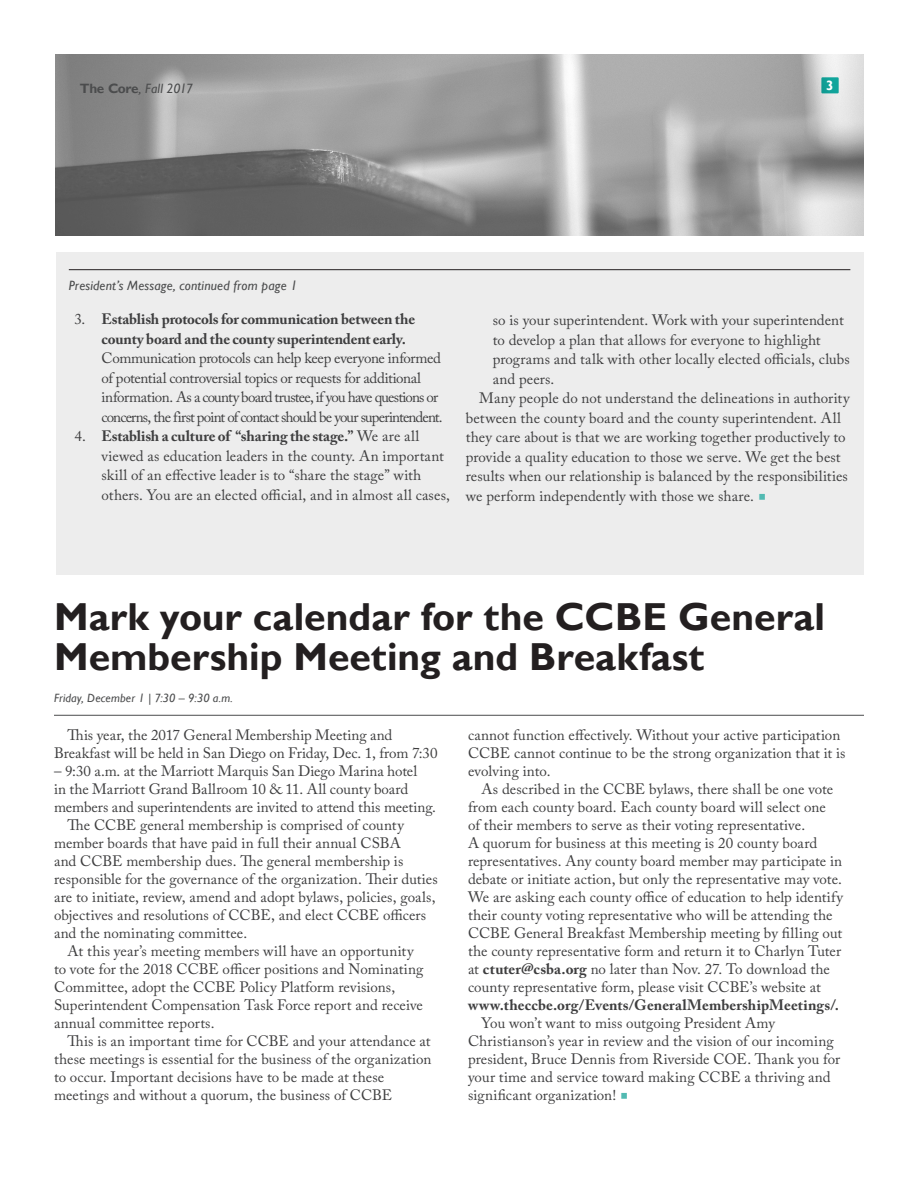
<style>
.page{position:relative;width:918px;height:1188px;background:#fff}
.page>*{position:absolute;margin:0;border:0;box-sizing:border-box;transform-origin:0 0}
.Header_26_pt{font:700 39px/40.5px "Gill Sans";color:#231f20}
.BODY{font:15px/18px "Adobe Caslon Pro";letter-spacing:.005em;color:#3e3e3f}
.BODY-2{font:15px/19.5px "Adobe Caslon Pro";letter-spacing:-.035em;color:#3e3e3f}
.Continued_From{font:italic 13.5px "Gill Sans";letter-spacing:.01em;color:#4b4c4d}
.Events__dates{font:700 13.5px "Gill Sans";color:#fff}
.Cutline{font:italic 12px "Gill Sans";letter-spacing:.015em;color:#4b4c4d}
.s1{font-weight:700;font-style:normal}
.s2{font-weight:700}
.s3{color:#52bab2}
</style>
<div class="page">
<img style="left:55px;top:54px;width:809px;height:181px">
<div style="left:821px;top:77px;width:18px;height:16px;background:#11a399"></div>
<div style="left:56px;top:252px;width:808px;height:323px;background:#ededed"></div>
<hr style="left:69px;top:269px;width:781px;height:1px;background:#231f20">
<hr style="left:54px;top:715px;width:810px;height:1px;background:#4b4c4d">
<p class="Continued_From" style="left:80px;top:80px;width:115px"><span class="s1">The Core</span>, Fall 2017</p>
<p class="Events__dates" style="left:826px;top:77px;width:9px">3</p>
<p class="Continued_From" style="left:69px;top:278px;width:230px">President’s Message, continued from page 1</p>
<p class="BODY-2" style="left:102px;top:309px;width:343px;text-indent:-27px">3. <span class="s2">Establish protocols for communication between the county board and the county superintendent early.<br></span>Communication protocols can help keep everyone informed of potential controversial topics or requests for additional information. As a county board trustee, if you have questions or concerns, the first point of contact should be your superintendent.</p>
<p class="BODY" style="left:102px;top:426px;width:350px;line-height:19.5px;text-indent:-27px">4. <span class="s2">Establish a culture of “sharing the stage.”</span> We are all viewed as education leaders in the county. An important skill of an effective leader is to “share the stage” with others. You are an elected official, and in almost all cases,</p>
<p class="BODY" style="left:493px;top:311px;width:358px;line-height:19.5px">so is your superintendent. Work with your superintendent to develop a plan that allows for everyone to highlight programs and talk with other locally elected officials, clubs and peers.</p>
<p class="BODY" style="left:466px;top:389px;width:385px;line-height:19.5px;text-indent:14px">Many people do not understand the delineations in authority between the county board and the county superintendent. All they care about is that we are working together productively to provide a quality education to those we serve. We get the best results when our relationship is balanced by the responsibilities we perform independently with those we share. <span class="s3">▪</span></p>
<p class="Header_26_pt" style="left:54px;top:597px;width:773px">Mark your calendar for the CCBE General<br>Membership Meeting and Breakfast</p>
<p class="Cutline" style="left:54px;top:691px;width:180px">Friday, December 1 | 7:30 – 9:30 a.m.</p>
<p class="BODY" style="left:54px;top:726px;width:385px;text-indent:14px">This year, the 2017 General Membership Meeting and<br>Breakfast will be held in San Diego on Friday, Dec. 1, from 7:30</p>
<p class="BODY" style="left:54px;top:762px;width:384px">– 9:30 a.m. at the Marriott Marquis San Diego Marina hotel<br>in the Marriott Grand Ballroom 10 &amp; 11. All county board members and superintendents are invited to attend this meeting.</p>
<p class="BODY" style="left:54px;top:816px;width:385px;text-indent:14px">The CCBE general membership is comprised of county member boards that have paid in full their annual CSBA<br>and CCBE membership dues. The general membership is responsible for the governance of the organization. Their duties are to initiate, review, amend and adopt bylaws, policies, goals, objectives and resolutions of CCBE, and elect CCBE officers and the nominating committee.</p>
<p class="BODY" style="left:54px;top:942px;width:371px;text-indent:14px">At this year’s meeting members will have an opportunity to vote for the 2018 CCBE officer positions and Nominating Committee, adopt the CCBE Policy Platform revisions, Superintendent Compensation Task Force report and receive annual committee reports.</p>
<p class="BODY" style="left:54px;top:1032px;width:379px;text-indent:14px">This is an important time for CCBE and your attendance at these meetings is essential for the business of the organization to occur. Important decisions have to be made at these meetings and without a quorum, the business of CCBE</p>
<p class="BODY" style="left:468px;top:726px;width:379px">cannot function effectively. Without your active participation<br>CCBE cannot continue to be the strong organization that it is evolving into.</p>
<p class="BODY" style="left:468px;top:780px;width:377px;text-indent:14px">As described in the CCBE bylaws, there shall be one vote from each county board. Each county board will select one<br>of their members to serve as their voting representative.<br>A quorum for business at this meeting is 20 county board representatives. Any county board member may participate in debate or initiate action, but only the representative may vote.<br>We are asking each county office of education to help identify their county voting representative who will be attending the CCBE General Breakfast Membership meeting by filling out the county representative form and return it to Charlyn Tuter at <span class="s2">ctuter@csba.org</span> no later than Nov. 27. To download the county representative form, please visit CCBE’s website at <span class="s2">www.theccbe.org/Events/GeneralMembershipMeetings/.</span></p>
<p class="BODY" style="left:468px;top:1014px;width:374px;text-indent:14px">You won’t want to miss outgoing President Amy Christianson’s year in review and the vision of our incoming president, Bruce Dennis from Riverside COE. Thank you for your time and service toward making CCBE a thriving and significant organization! <span class="s3">▪</span></p>
</div>
